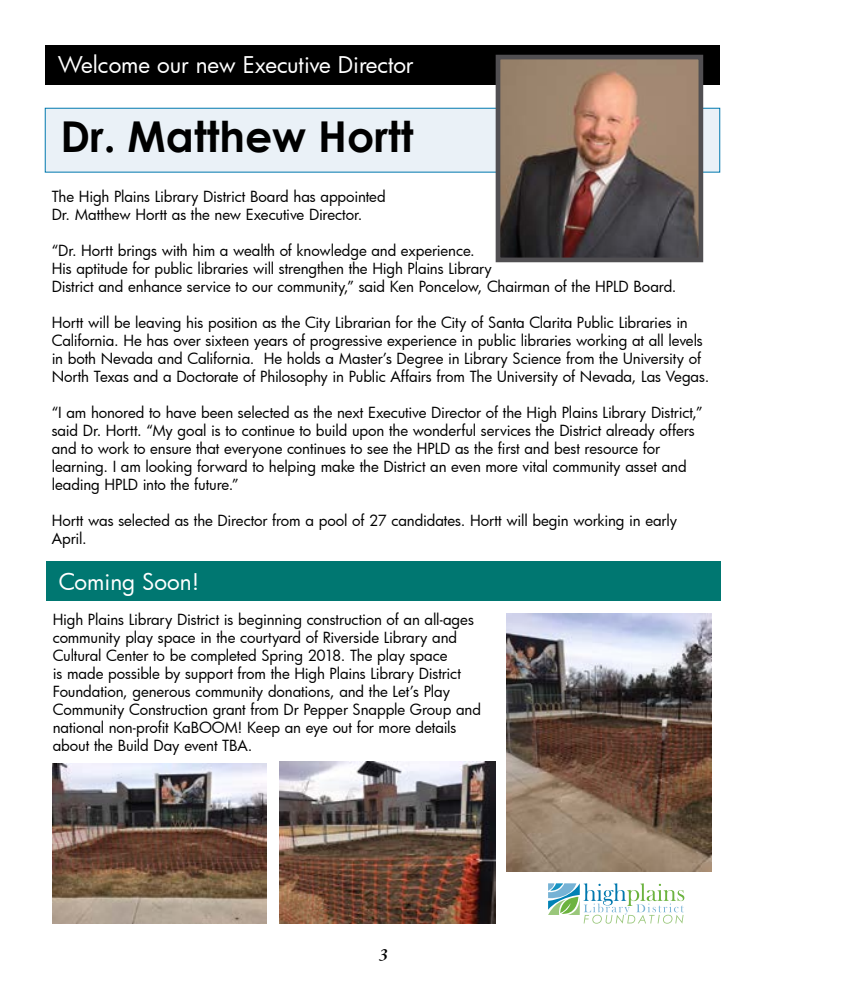
<style>
.page{position:relative;width:855px;height:990px;background:#fff}
.page>*{position:absolute;margin:0;border:0;box-sizing:border-box;transform-origin:0 0}
.t1{font:700 42.5px "Century Gothic";color:#000}
.t2{font:22.5px "Futura";letter-spacing:-.005em;color:#fff}
.t3{font:italic 600 17.5px "Garamond Premr Pro";color:#000}
.t4{font:15px/18px "Futura";letter-spacing:-.01em;color:#000}
</style>
<div class="page">
<div style="left:45px;top:108px;width:675px;height:64px;background:#eaf1f7"></div>
<div style="left:45px;top:45px;width:675px;height:40px;background:#000"></div>
<img style="left:502px;top:61px;width:195px;height:195px">
<div style="left:496px;top:55px;width:207px;height:207px;border:5px solid #514f52"></div>
<div style="left:46px;top:562px;width:675px;height:39px;background:#007771"></div>
<img style="left:506px;top:614px;width:205px;height:257px">
<img style="left:280px;top:762px;width:215px;height:162px">
<img style="left:53px;top:763px;width:214px;height:161px">
<svg style="left:548px;top:883px;width:136px;height:41px"></svg>
<h2 class="t2" style="left:58px;top:50px;width:357px">Welcome our new Executive Director</h2>
<h1 class="t1" style="left:60px;top:105px;width:355px">Dr. Matthew Hortt</h1>
<p class="t4" style="left:52px;top:187px;width:336px">The High Plains Library District Board has appointed<br>Dr. Matthew Hortt as the new Executive Director.</p>
<p class="t4" style="left:52px;top:241px;width:626px">“Dr. Hortt brings with him a wealth of knowledge and experience.<br>His aptitude for public libraries will strengthen the High Plains Library<br>District and enhance service to our community,” said Ken Poncelow, Chairman of the HPLD Board.</p>
<p class="t4" style="left:52px;top:313px;width:659px">Hortt will be leaving his position as the City Librarian for the City of Santa Clarita Public Libraries in California. He has over sixteen years of progressive experience in public libraries working at all levels in both Nevada and California. He holds a Master’s Degree in Library Science from the University of North Texas and a Doctorate of Philosophy in Public Affairs from The University of Nevada, Las Vegas.</p>
<p class="t4" style="left:52px;top:403px;width:652px">“I am honored to have been selected as the next Executive Director of the High Plains Library District,” said Dr. Hortt. “My goal is to continue to build upon the wonderful services the District already offers and to work to ensure that everyone continues to see the HPLD as the first and best resource for learning. I am looking forward to helping make the District an even more vital community asset and leading HPLD into the future.”</p>
<p class="t4" style="left:52px;top:511px;width:627px">Hortt was selected as the Director from a pool of 27 candidates. Hortt will begin working in early<br>April.</p>
<h2 class="t2" style="left:59px;top:566px;width:142px">Coming Soon!</h2>
<p class="t4" style="left:53px;top:610px;width:430px">High Plains Library District is beginning construction of an all-ages community play space in the courtyard of Riverside Library and Cultural Center to be completed Spring 2018. The play space<br>is made possible by support from the High Plains Library District Foundation, generous community donations, and the Let’s Play Community Construction grant from Dr Pepper Snapple Group and national non-profit KaBOOM! Keep an eye out for more details about the Build Day event TBA.</p>
<p class="t3" style="left:379px;top:943px;width:10px">3</p>
</div>
